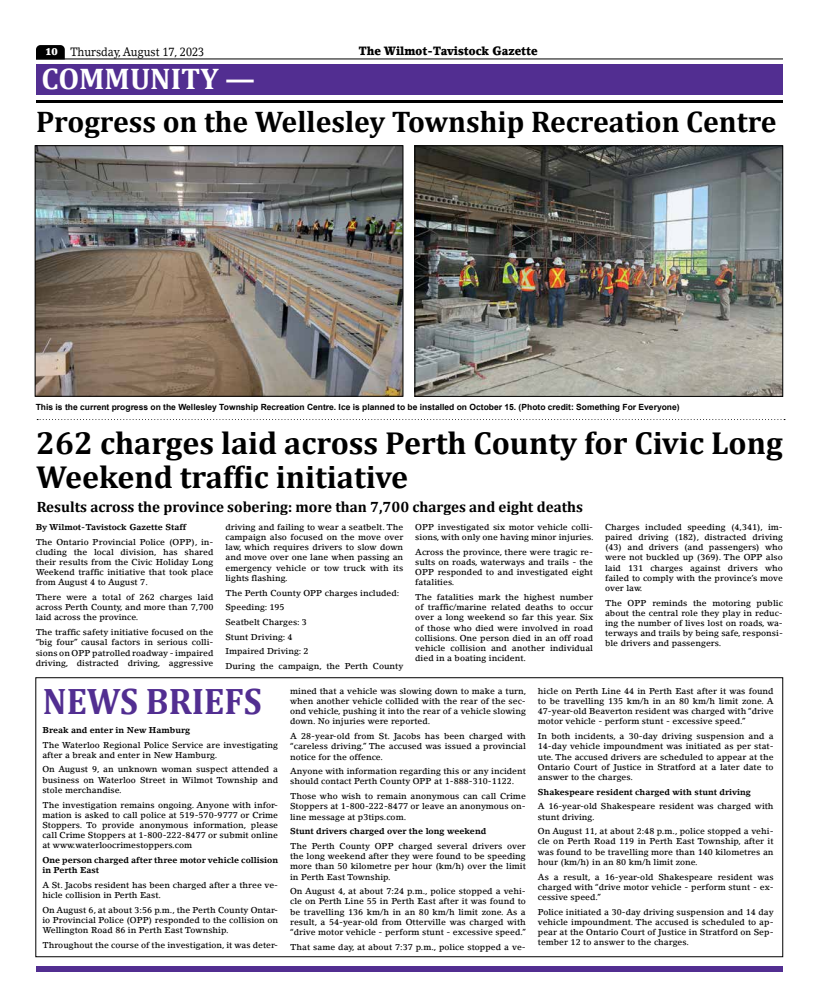
<style>
.page{position:relative;width:819px;height:1008px;background:#fff}
.page>*{position:absolute;margin:0;border:0;box-sizing:border-box;transform-origin:0 0}
.t1{font:700 37.1px "Cambria";color:#522e91;scale:.94 1}
.t2{font:700 32px/34px "Cambria";color:#000}
.t3{font:700 30px "Cambria";color:#000}
.t4{font:700 30px "Cambria";color:#fff}
.t5{font:700 15px "Cambria";color:#000}
.t6{font:900 12px "Lino Letter Std";color:#000;scale:.9 1}
.t7{font:12px "Lino Letter Std";color:#000;scale:.9 1}
.t8{font:500 8.5px/10.2px "Lino Letter Std";color:#000;text-align:justify}
.t9{font:700 8.5px/10.2px "Lino Letter Std";color:#000}
.t10{font:700 8.5px "Arial";color:#000}
.s1{font-weight:900;font-size:10px;color:#fff}
</style>
<div class="page">
<svg style="left:36px;top:45px;width:29px;height:13px"></svg>
<hr style="left:36px;top:58px;width:747px;height:1px;background:#000">
<div style="left:36px;top:966px;width:747px;height:6px;background:#522e91"></div>
<div style="left:36px;top:64px;width:747px;height:31px;background:#522e91"></div>
<hr style="left:36px;top:100px;width:747px;height:3px;background:#000">
<img style="left:37px;top:147px;width:364px;height:248px">
<div style="left:35px;top:145px;width:368px;height:252px;border:1px solid #000"></div>
<img style="left:417px;top:148px;width:364px;height:247px">
<div style="left:415px;top:146px;width:368px;height:251px;border:1px solid #000"></div>
<svg style="left:37px;top:419px;width:748px;height:1px"></svg>
<h3 class="t7" style="left:45px;top:44px;width:178px"><span class="s1">10</span> Thursday, August 17, 2023</h3>
<h3 class="t6" style="left:359px;top:43px;width:201px">The Wilmot-Tavistock Gazette</h3>
<h3 class="t4" style="left:42px;top:58px;width:215px">COMMUNITY —</h3>
<h3 class="t3" style="left:36px;top:101px;width:742px">Progress on the Wellesley Township Recreation Centre</h3>
<p class="t10" style="left:36px;top:401px;width:645px">This is the current progress on the Wellesley Township Recreation Centre. Ice is planned to be installed on October 15. (Photo credit: Something For Everyone)</p>
<h2 class="t2" style="left:36px;top:425px;width:748px">262 charges laid across Perth County for Civic Long<br>Weekend traffic initiative</h2>
<h3 class="t5" style="left:37px;top:496px;width:548px">Results across the province sobering: more than 7,700 charges and eight deaths</h3>
<p class="t9" style="left:36px;top:522px;width:152px">By Wilmot-Tavistock Gazette Staff</p>
<p class="t8" style="left:36px;top:536px;width:179px">The Ontario Provincial Police (OPP), in&shy;cluding the local division, has shared their results from the Civic Holiday Long Weekend traffic initiative that took place from August 4 to August 7.</p>
<p class="t8" style="left:36px;top:592px;width:179px">There were a total of 262 charges laid across Perth County, and more than 7,700 laid across the province.</p>
<p class="t8" style="left:36px;top:627px;width:179px">The traffic safety initiative focused on the “big four” causal factors in serious colli&shy;sions on OPP patrolled roadway - impaired driving, distracted driving, aggressive</p>
<p class="t8" style="left:605px;top:522px;width:179px">Charges included speeding (4,341), im&shy;paired driving (182), distracted driving (43) and drivers (and passengers) who were not buckled up (369). The OPP also laid 131 charges against drivers who failed to comply with the province’s move over law.</p>
<p class="t8" style="left:605px;top:598px;width:179px">The OPP reminds the motoring public about the central role they play in reduc&shy;ing the number of lives lost on roads, wa&shy;terways and trails by being safe, responsi&shy;ble drivers and passengers.</p>
<p class="t8" style="left:415px;top:522px;width:180px">OPP investigated six motor vehicle colli&shy;sions, with only one having minor injuries.</p>
<p class="t8" style="left:415px;top:547px;width:179px">Across the province, there were tragic re&shy;sults on roads, waterways and trails - the OPP responded to and investigated eight fatalities.</p>
<p class="t8" style="left:415px;top:592px;width:179px">The fatalities mark the highest number of traffic/marine related deaths to occur over a long weekend so far this year. Six of those who died were involved in road collisions. One person died in an off road vehicle collision and another individual died in a boating incident.</p>
<p class="t8" style="left:225px;top:522px;width:179px">driving and failing to wear a seatbelt. The campaign also focused on the move over law, which requires drivers to slow down and move over one lane when passing an emergency vehicle or tow truck with its lights flashing.</p>
<p class="t8" style="left:225px;top:585px;width:179px;line-height:14.7px;text-align:left">The Perth County OPP charges included:<br>Speeding: 195<br>Seatbelt Charges: 3<br>Stunt Driving: 4<br>Impaired Driving: 2<br>During the campaign, the Perth County</p>
<h1 class="t1" style="left:43px;top:675px;width:234px">NEWS BRIEFS</h1>
<p class="t9" style="left:42px;top:725px;width:149px">Break and enter in New Hamburg</p>
<p class="t8" style="left:42px;top:739px;width:237px">The Waterloo Regional Police Service are investigating after a break and enter in New Hamburg.</p>
<p class="t8" style="left:42px;top:764px;width:237px">On August 9, an unknown woman suspect attended a business on Waterloo Street in Wilmot Township and stole merchandise.</p>
<p class="t8" style="left:42px;top:799px;width:237px">The investigation remains ongoing. Anyone with infor&shy;mation is asked to call police at 519-570-9777 or Crime Stoppers. To provide anonymous information, please call Crime Stoppers at 1-800-222-8477 or submit online at www.waterloocrimestoppers.com</p>
<p class="t9" style="left:42px;top:855px;width:237px">One person charged after three motor vehicle collision in Perth East</p>
<p class="t8" style="left:42px;top:880px;width:237px">A St. Jacobs resident has been charged after a three ve&shy;hicle collision in Perth East.</p>
<p class="t8" style="left:42px;top:905px;width:237px">On August 6, at about 3:56 p.m., the Perth County Ontar&shy;io Provincial Police (OPP) responded to the collision on Wellington Road 86 in Perth East Township.</p>
<p class="t8" style="left:42px;top:940px;width:237px">Throughout the course of the investigation, it was deter-</p>
<p class="t8" style="left:290px;top:686px;width:238px">mined that a vehicle was slowing down to make a turn, when another vehicle collided with the rear of the sec&shy;ond vehicle, pushing it into the rear of a vehicle slowing down. No injuries were reported.</p>
<p class="t8" style="left:290px;top:731px;width:237px">A 28-year-old from St. Jacobs has been charged with “careless driving.” The accused was issued a provincial notice for the offence.</p>
<p class="t8" style="left:290px;top:766px;width:237px">Anyone with information regarding this or any incident should contact Perth County OPP at 1-888-310-1122.</p>
<p class="t8" style="left:290px;top:791px;width:237px">Those who wish to remain anonymous can call Crime Stoppers at 1-800-222-8477 or leave an anonymous on&shy;line message at p3tips.com.</p>
<p class="t9" style="left:290px;top:826px;width:198px">Stunt drivers charged over the long weekend</p>
<p class="t8" style="left:290px;top:841px;width:237px">The Perth County OPP charged several drivers over the long weekend after they were found to be speeding more than 50 kilometre per hour (km/h) over the limit in Perth East Township.</p>
<p class="t8" style="left:290px;top:886px;width:237px">On August 4, at about 7:24 p.m., police stopped a vehi&shy;cle on Perth Line 55 in Perth East after it was found to be travelling 136 km/h in an 80 km/h limit zone. As a result, a 54-year-old from Otterville was charged with “drive motor vehicle - perform stunt - excessive speed.”</p>
<p class="t8" style="left:290px;top:942px;width:237px">That same day, at about 7:37 p.m., police stopped a ve-</p>
<p class="t8" style="left:538px;top:686px;width:237px">hicle on Perth Line 44 in Perth East after it was found to be travelling 135 km/h in an 80 km/h limit zone. A 47-year-old Beaverton resident was charged with “drive motor vehicle - perform stunt - excessive speed.”</p>
<p class="t8" style="left:538px;top:731px;width:237px">In both incidents, a 30-day driving suspension and a 14-day vehicle impoundment was initiated as per stat&shy;ute. The accused drivers are scheduled to appear at the Ontario Court of Justice in Stratford at a later date to answer to the charges.</p>
<p class="t9" style="left:538px;top:787px;width:214px">Shakespeare resident charged with stunt driving</p>
<p class="t8" style="left:538px;top:801px;width:237px">A 16-year-old Shakespeare resident was charged with stunt driving.</p>
<p class="t8" style="left:538px;top:826px;width:237px">On August 11, at about 2:48 p.m., police stopped a vehi&shy;cle on Perth Road 119 in Perth East Township, after it was found to be travelling more than 140 kilometres an hour (km/h) in an 80 km/h limit zone.</p>
<p class="t8" style="left:538px;top:871px;width:237px">As a result, a 16-year-old Shakespeare resident was charged with “drive motor vehicle - perform stunt - ex&shy;cessive speed.”</p>
<p class="t8" style="left:538px;top:907px;width:237px">Police initiated a 30-day driving suspension and 14 day vehicle impoundment. The accused is scheduled to ap&shy;pear at the Ontario Court of Justice in Stratford on Sep&shy;tember 12 to answer to the charges.</p>
</div>
